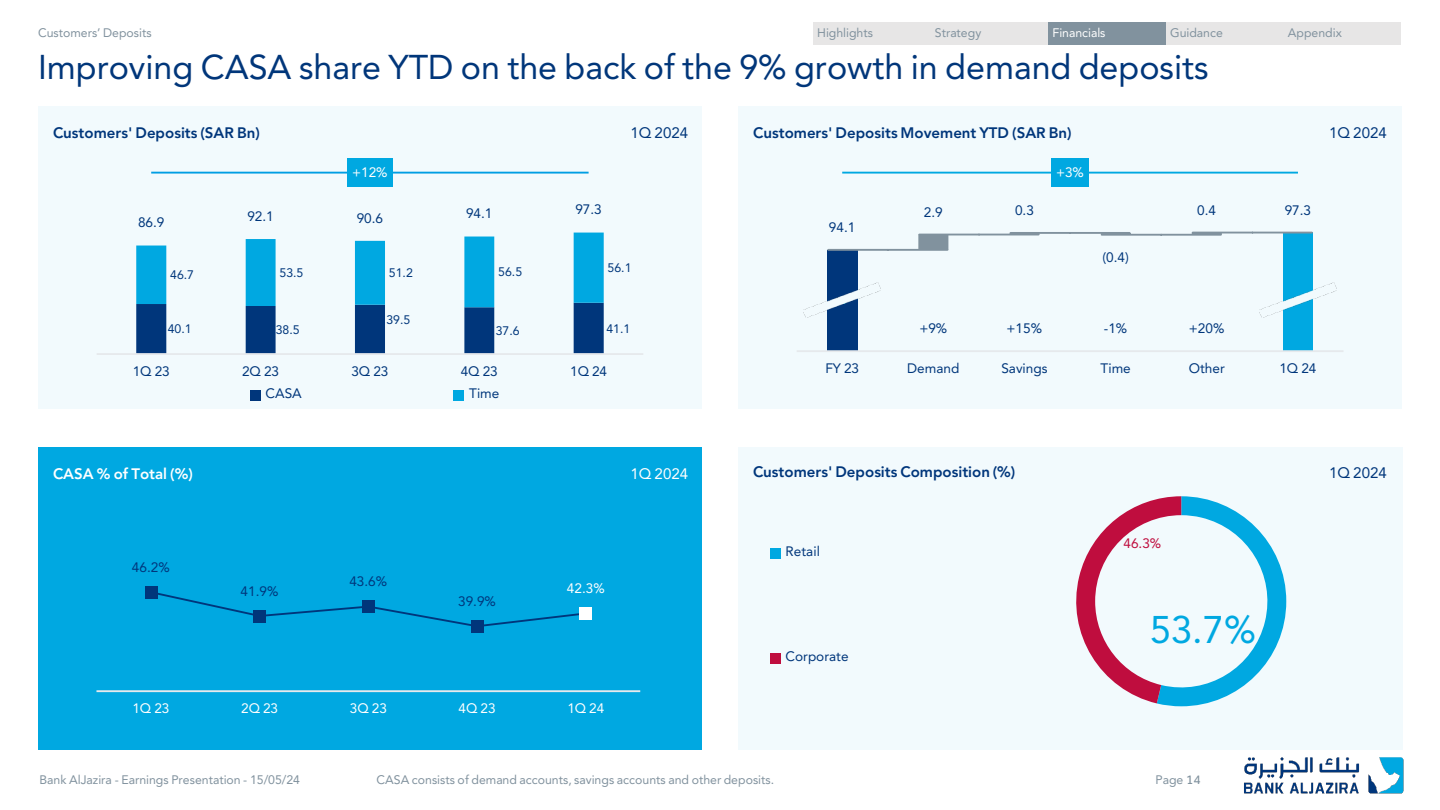
<style>
.page{position:relative;width:1440px;height:810px;background:#fff}
.page>*{position:absolute;margin:0;border:0;box-sizing:border-box;transform-origin:0 0}
.t1{font:42px "Bahij Janna";color:#00a8e1}
.t2{font:37.5px "Bahij Janna";color:#00367a}
.t3{font:700 16.5px "Bahij Janna";color:#00367b}
.t4{font:16.5px "Bahij Janna";letter-spacing:.005em;color:#00367b}
.t5{font:700 16.5px "Bahij Janna";color:#fff}
.t6{font:16.5px "Bahij Janna";letter-spacing:.005em;color:#fff}
.t7{font:15px "Bahij Janna";color:#00367b}
.t8{font:15px "Bahij Janna";color:#fff}
.t9{font:15px "Bahij Janna";color:#bf0d3e}
.t10{font:13.5px "Bahij Janna";color:#81929e}
.t11{font:13.5px "Bahij Janna";color:#00367b}
.t12{font:13.5px "Bahij Janna";letter-spacing:-.005em;color:#fff}
.s1{font-family:"Effra"}
</style>
<div class="page">
<img style="left:1244px;top:757px;width:159px;height:37px">
<div style="left:813px;top:22px;width:118px;height:23px;background:#e7e6e6"></div>
<div style="left:931px;top:22px;width:117px;height:23px;background:#e7e6e6"></div>
<div style="left:1048px;top:22px;width:118px;height:23px;background:#81929e"></div>
<div style="left:1166px;top:22px;width:118px;height:23px;background:#e7e6e6"></div>
<div style="left:1284px;top:22px;width:117px;height:23px;background:#e7e6e6"></div>
<div style="left:38px;top:447px;width:664px;height:303px;background:#00a8e1"></div>
<hr style="left:96px;top:690px;width:544px;height:2px;background:#e6e9ec">
<svg style="left:149px;top:590px;width:439px;height:38px"></svg>
<div style="left:145px;top:586px;width:12px;height:12px;background:#00367b"></div>
<div style="left:254px;top:610px;width:12px;height:12px;background:#00367b"></div>
<div style="left:363px;top:601px;width:12px;height:12px;background:#00367b"></div>
<div style="left:471px;top:620px;width:12px;height:12px;background:#00367b"></div>
<div style="left:580px;top:608px;width:12px;height:12px;background:#fff"></div>
<div style="left:38px;top:107px;width:664px;height:302px;background:#f2fafd"></div>
<svg style="left:136px;top:233px;width:468px;height:120px"></svg>
<hr style="left:97px;top:353px;width:546px;height:2px;background:#e6e9ec">
<hr style="left:151px;top:172px;width:438px;height:2px;background:#009ee3">
<div style="left:347px;top:158px;width:46px;height:29px;background:#00a8e1"></div>
<div style="left:250px;top:391px;width:11px;height:10px;background:#00367b"></div>
<div style="left:453px;top:391px;width:11px;height:10px;background:#00a8e1"></div>
<div style="left:738px;top:107px;width:664px;height:302px;background:#f2fafd"></div>
<div style="left:1283px;top:233px;width:30px;height:118px;background:#00a8e1"></div>
<div style="left:827px;top:250px;width:30px;height:101px;background:#00367b"></div>
<svg style="left:918px;top:233px;width:304px;height:17px"></svg>
<hr style="left:1101px;top:233px;width:30px;height:2px;background:#81929e">
<hr style="left:797px;top:350px;width:547px;height:2px;background:#e6e9ec">
<hr style="left:828px;top:249px;width:60px;height:2px;background:#81929e">
<hr style="left:888px;top:249px;width:60px;height:2px;background:#81929e">
<hr style="left:919px;top:234px;width:60px;height:1px;background:#81929e">
<hr style="left:979px;top:234px;width:60px;height:1px;background:#81929e">
<hr style="left:1011px;top:232px;width:59px;height:2px;background:#81929e">
<hr style="left:1070px;top:232px;width:60px;height:2px;background:#81929e">
<hr style="left:1102px;top:234px;width:59px;height:2px;background:#81929e">
<hr style="left:1161px;top:234px;width:60px;height:2px;background:#81929e">
<hr style="left:1193px;top:232px;width:59px;height:1px;background:#81929e">
<hr style="left:1252px;top:232px;width:60px;height:1px;background:#81929e">
<hr style="left:842px;top:172px;width:456px;height:2px;background:#00a8e1">
<img style="left:804px;top:283px;width:76px;height:35px">
<img style="left:1260px;top:283px;width:76px;height:35px">
<div style="left:1051px;top:158px;width:38px;height:29px;background:#00a8e1"></div>
<div style="left:738px;top:447px;width:664px;height:303px;background:#f2fafd"></div>
<svg style="left:1076px;top:496px;width:210px;height:210px"></svg>
<div style="left:770px;top:548px;width:11px;height:11px;background:#00a8e1"></div>
<div style="left:770px;top:654px;width:11px;height:10px;background:#bf0d3e"></div>
<p class="t10" style="left:38px;top:24px;width:115px">Customers’ Deposits</p>
<p class="t10" style="left:817px;top:24px;width:57px">Highlights</p>
<p class="t10" style="left:935px;top:24px;width:48px">Strategy</p>
<p class="t12" style="left:1053px;top:24px;width:54px">Financials</p>
<p class="t10" style="left:1170px;top:24px;width:54px">Guidance</p>
<p class="t10" style="left:1288px;top:24px;width:56px">Appendix</p>
<h2 class="t2" style="left:38px;top:44px;width:1172px">Improving CASA share YTD on the back of the 9% growth in demand deposits</h2>
<p class="t3" style="left:53px;top:123px;width:208px">Customers' Deposits (SAR Bn)</p>
<p class="t4" style="left:630px;top:123px;width:59px">1Q 2024</p>
<p class="t7" style="left:138px;top:214px;width:28px">86.9</p>
<p class="t8" style="left:352px;top:163px;width:37px">+12%</p>
<p class="t7" style="left:247px;top:207px;width:28px">92.1</p>
<p class="t7" style="left:357px;top:209px;width:28px">90.6</p>
<p class="t7" style="left:466px;top:205px;width:28px">94.1</p>
<p class="t7" style="left:575px;top:201px;width:28px">97.3</p>
<p class="t11" style="left:170px;top:266px;width:25px">46.7</p>
<p class="t11" style="left:280px;top:264px;width:25px">53.5</p>
<p class="t11" style="left:389px;top:264px;width:25px">51.2</p>
<p class="t11" style="left:498px;top:263px;width:25px">56.5</p>
<p class="t11" style="left:608px;top:259px;width:25px">56.1</p>
<p class="t11" style="left:168px;top:321px;width:25px">40.1</p>
<p class="t11" style="left:276px;top:322px;width:25px">38.5</p>
<p class="t11" style="left:386px;top:312px;width:25px">39.5</p>
<p class="t11" style="left:496px;top:322px;width:25px">37.6</p>
<p class="t11" style="left:606px;top:320px;width:25px">41.1</p>
<p class="t7" style="left:133px;top:362px;width:39px">1Q 23</p>
<p class="t7" style="left:242px;top:362px;width:39px">2Q 23</p>
<p class="t7" style="left:351px;top:362px;width:39px">3Q 23</p>
<p class="t7" style="left:461px;top:362px;width:39px">4Q 23</p>
<p class="t7" style="left:570px;top:362px;width:39px">1Q 24</p>
<p class="t7" style="left:266px;top:384px;width:38px">CASA</p>
<p class="t7" style="left:469px;top:384px;width:32px">Time</p>
<p class="t5" style="left:53px;top:464px;width:141px">CASA % of Total (%)</p>
<p class="t6" style="left:630px;top:464px;width:59px">1Q 2024</p>
<p class="t7" style="left:132px;top:558px;width:39px">46.2%</p>
<p class="t7" style="left:241px;top:582px;width:39px">41.9%</p>
<p class="t7" style="left:349px;top:572px;width:39px">43.6%</p>
<p class="t7" style="left:458px;top:592px;width:39px">39.9%</p>
<p class="t8" style="left:567px;top:579px;width:39px">42.3%</p>
<p class="t8" style="left:132px;top:699px;width:39px">1Q 23</p>
<p class="t8" style="left:241px;top:699px;width:39px">2Q 23</p>
<p class="t8" style="left:350px;top:699px;width:39px">3Q 23</p>
<p class="t8" style="left:459px;top:699px;width:39px">4Q 23</p>
<p class="t8" style="left:567px;top:699px;width:39px">1Q 24</p>
<p class="t3" style="left:753px;top:123px;width:320px">Customers' Deposits Movement YTD (SAR Bn)</p>
<p class="t4" style="left:1329px;top:123px;width:59px">1Q 2024</p>
<p class="t7" style="left:829px;top:218px;width:28px">94.1</p>
<p class="t8" style="left:1056px;top:163px;width:29px">+3%</p>
<p class="t7" style="left:924px;top:203px;width:20px">2.9</p>
<p class="t7" style="left:1015px;top:201px;width:20px">0.3</p>
<p class="t7" style="left:1197px;top:201px;width:20px">0.4</p>
<p class="t7" style="left:1285px;top:201px;width:28px">97.3</p>
<p class="t7" style="left:1102px;top:248px;width:28px">(0.4)</p>
<p class="t7" style="left:919px;top:319px;width:29px">+9%</p>
<p class="t7" style="left:1007px;top:319px;width:37px">+15%</p>
<p class="t7" style="left:1104px;top:319px;width:25px">-1%</p>
<p class="t7" style="left:1189px;top:319px;width:37px">+20%</p>
<p class="t7" style="left:825px;top:359px;width:35px">FY 23</p>
<p class="t7" style="left:907px;top:359px;width:54px">Demand</p>
<p class="t7" style="left:1001px;top:359px;width:48px">Savings</p>
<p class="t7" style="left:1101px;top:359px;width:32px">Time</p>
<p class="t7" style="left:1189px;top:359px;width:38px">Other</p>
<p class="t7" style="left:1279px;top:359px;width:39px">1Q 24</p>
<p class="t3" style="left:753px;top:461px;width:264px">Customers' Deposits Composition (%)</p>
<p class="t7" style="left:786px;top:542px;width:36px">Retail</p>
<p class="t7" style="left:786px;top:647px;width:65px">Corporate</p>
<p class="t9" style="left:1123px;top:534px;width:39px">46.3%</p>
<p class="t1" style="left:1150px;top:604px;width:108px">53.7%</p>
<p class="t4" style="left:1329px;top:463px;width:59px">1Q 2024</p>
<p class="t10" style="left:40px;top:771px;width:262px">Bank AlJazira - Earnings Presentation - 15/05/24</p>
<p class="t10" style="left:377px;top:771px;width:399px">CASA consists of demand accounts, savings accounts and other deposits.</p>
<p class="t10" style="left:1156px;top:771px;width:47px">Page <span class="s1">14</span></p>
</div>
